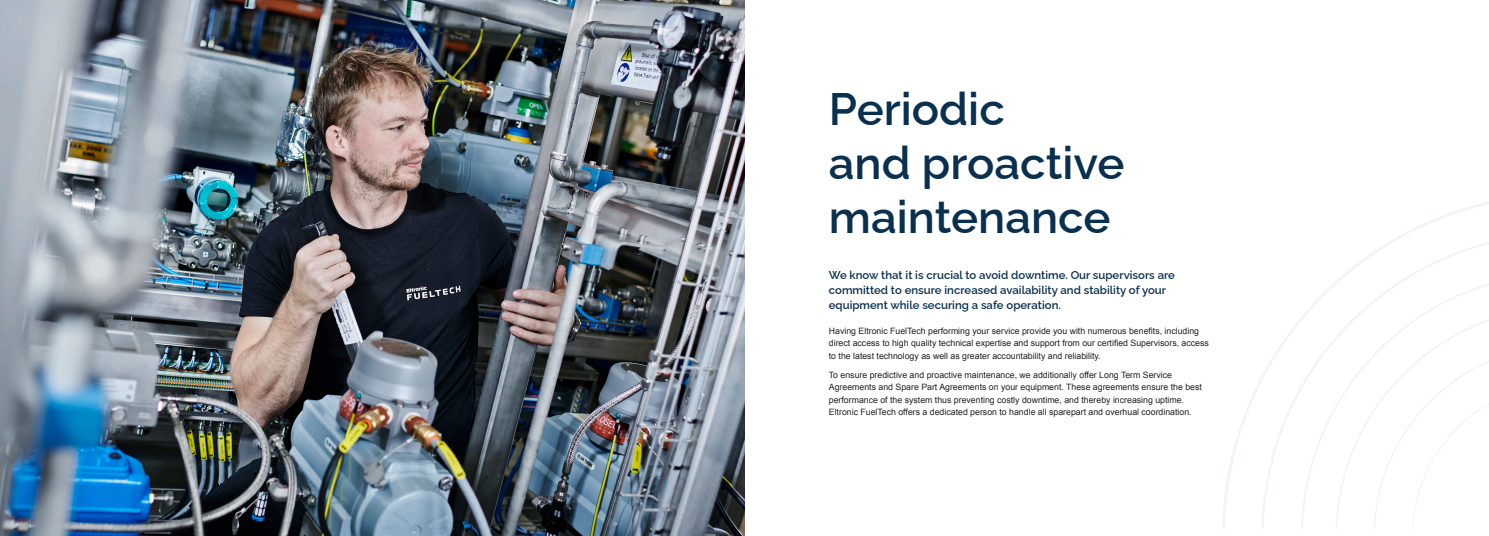
<style>
.page{position:relative;width:1489px;height:536px;background:#fff}
.page>*{position:absolute;margin:0;border:0;box-sizing:border-box;transform-origin:0 0}
.Overskrift{font:600 45.5px/54.2px "Raleway";color:#09304f}
.Mellem_NY_2{font:600 11.38px/15.3px "Raleway";color:#09304f}
.Brødtekst{font:8.75px/12.2px "Arial";color:#231f20}
</style>
<div class="page">
<img style="left:0;top:0;width:744px;height:536px">
<svg style="left:1222px;top:202px;width:266px;height:326px"></svg>
<p class="Overskrift" style="left:828px;top:76px;width:297px">Periodic<br>and proactive maintenance</p>
<p class="Mellem_NY_2" style="left:828px;top:266px;width:348px">We know that it is crucial to avoid downtime. Our supervisors are committed to ensure increased availability and stability of your equipment while securing a safe operation.</p>
<p class="Brødtekst" style="left:828px;top:325px;width:381px">Having Eltronic FuelTech performing your service provide you with numerous benefits, including direct access to high quality technical expertise and support from our certified Supervisors, access to the latest technology as well as greater accountability and reliability.</p>
<p class="Brødtekst" style="left:828px;top:369px;width:374px">To ensure predictive and proactive maintenance, we additionally offer Long Term Service Agreements and Spare Part Agreements on your equipment. These agreements ensure the best performance of the system thus preventing costly downtime, and thereby increasing uptime.<br>Eltronic FuelTech offers a dedicated person to handle all sparepart and overhual coordination.</p>
</div>
